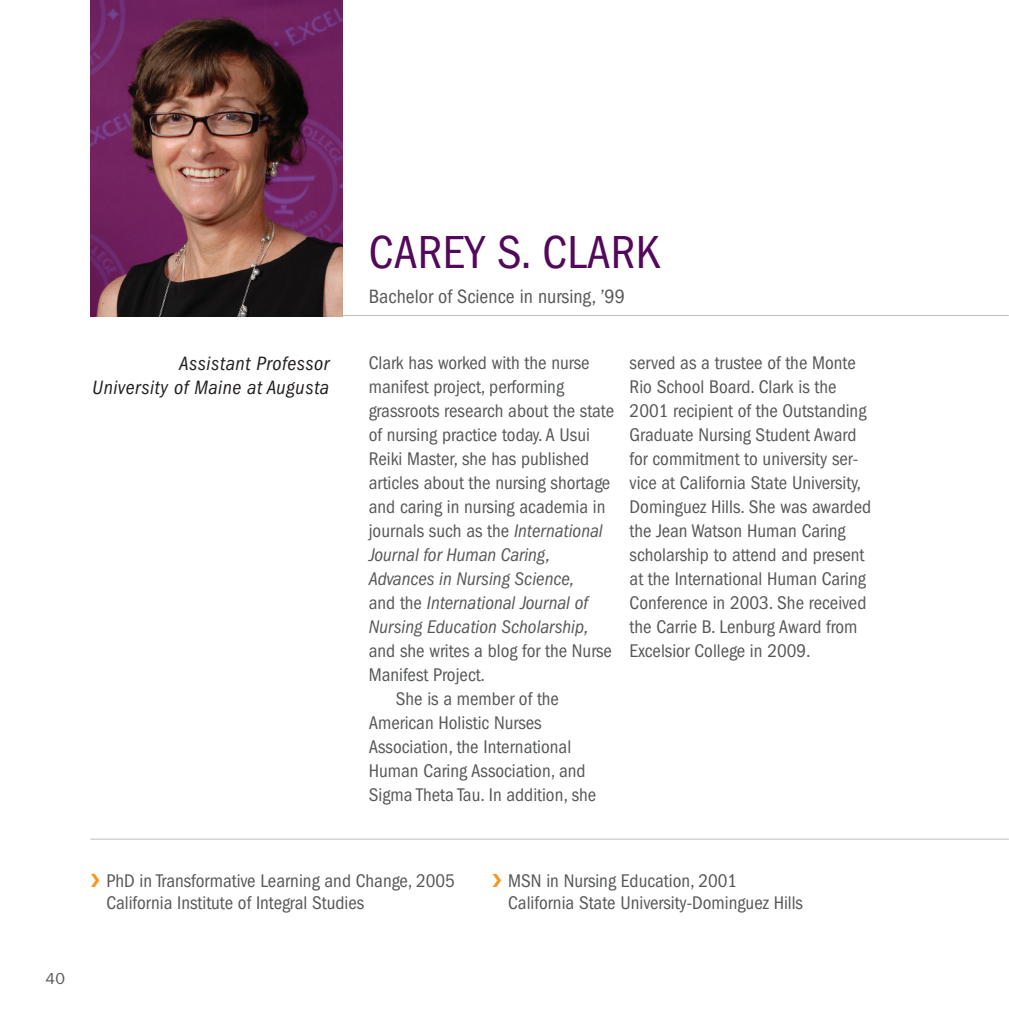
<style>
.page{position:relative;width:1009px;height:1009px;background:#fff}
.page>*{position:absolute;margin:0;border:0;box-sizing:border-box;transform-origin:0 0}
.Name{font:condensed 48px "ITC Franklin Gothic Std";letter-spacing:.01em;color:#53085b}
.t1{font:italic condensed 20px "ITC Franklin Gothic Std";letter-spacing:.025em;color:#231f20}
.EC_degree{font:condensed 20px "ITC Franklin Gothic Std";color:#57585a}
.Body{font:condensed 19px/24px "ITC Franklin Gothic Std";color:#57585a}
.Body_-_first_line{font:condensed 19px/24px "ITC Franklin Gothic Std";color:#57585a}
.Other_degree_second{font:condensed 19px "ITC Franklin Gothic Std";color:#57585a}
.Other_degree_first_l{font:condensed 19px "ITC Franklin Gothic Std";color:#57585a}
.t2{font:16px "ITC Franklin Gothic Std";color:#57585a}
.s1{font-style:italic}
</style>
<div class="page">
<hr style="left:90px;top:838px;width:918px;height:1px;background:#bcbdc0">
<hr style="left:342px;top:315px;width:666px;height:1px;background:#bcbdc0">
<img style="left:90px;top:0;width:252px;height:316px">
<p class="t2" style="left:45px;top:969px;width:21px">40</p>
<p class="t1" style="left:179px;top:352px;width:151px">Assistant Professor</p>
<p class="t1" style="left:93px;top:376px;width:238px">University of Maine at Augusta</p>
<p class="Name" style="left:369px;top:225px;width:292px">CAREY S. CLARK</p>
<p class="EC_degree" style="left:369px;top:285px;width:258px">Bachelor of Science in nursing, ’99</p>
<p class="Body_-_first_line" style="left:369px;top:351px;width:247px">Clark has worked with the nurse manifest project, performing grassroots research about the state of nursing practice today. A Usui<br>Reiki Master, she has published articles about the nursing shortage and caring in nursing academia in journals such as the <span class="s1">International<br>Journal for Human Caring,<br>Advances in Nursing Science,<br></span>and the <span class="s1">International Journal of<br>Nursing Education Scholarship, </span>and she writes a blog for the Nurse<br>Manifest Project.</p>
<p class="Body" style="left:369px;top:687px;width:229px;text-indent:27px">She is a member of the<br>American Holistic Nurses<br>Association, the International<br>Human Caring Association, and<br>Sigma Theta Tau. In addition, she</p>
<p class="Body" style="left:629px;top:351px;width:243px">served as a trustee of the Monte<br>Rio School Board. Clark is the<br>2001 recipient of the Outstanding<br>Graduate Nursing Student Award for commitment to university ser&shy;vice at California State University,<br>Dominguez Hills. She was awarded the Jean Watson Human Caring scholarship to attend and present at the International Human Caring<br>Conference in 2003. She received the Carrie B. Lenburg Award from<br>Excelsior College in 2009.</p>
<p class="Other_degree_first_l" style="left:106px;top:870px;width:350px">PhD in Transformative Learning and Change, 2005</p>
<p class="Other_degree_second" style="left:106px;top:892px;width:259px">California Institute of Integral Studies</p>
<p class="Other_degree_first_l" style="left:508px;top:870px;width:231px">MSN in Nursing Education, 2001</p>
<p class="Other_degree_second" style="left:508px;top:892px;width:296px">California State University-Dominguez Hills</p>
</div>
